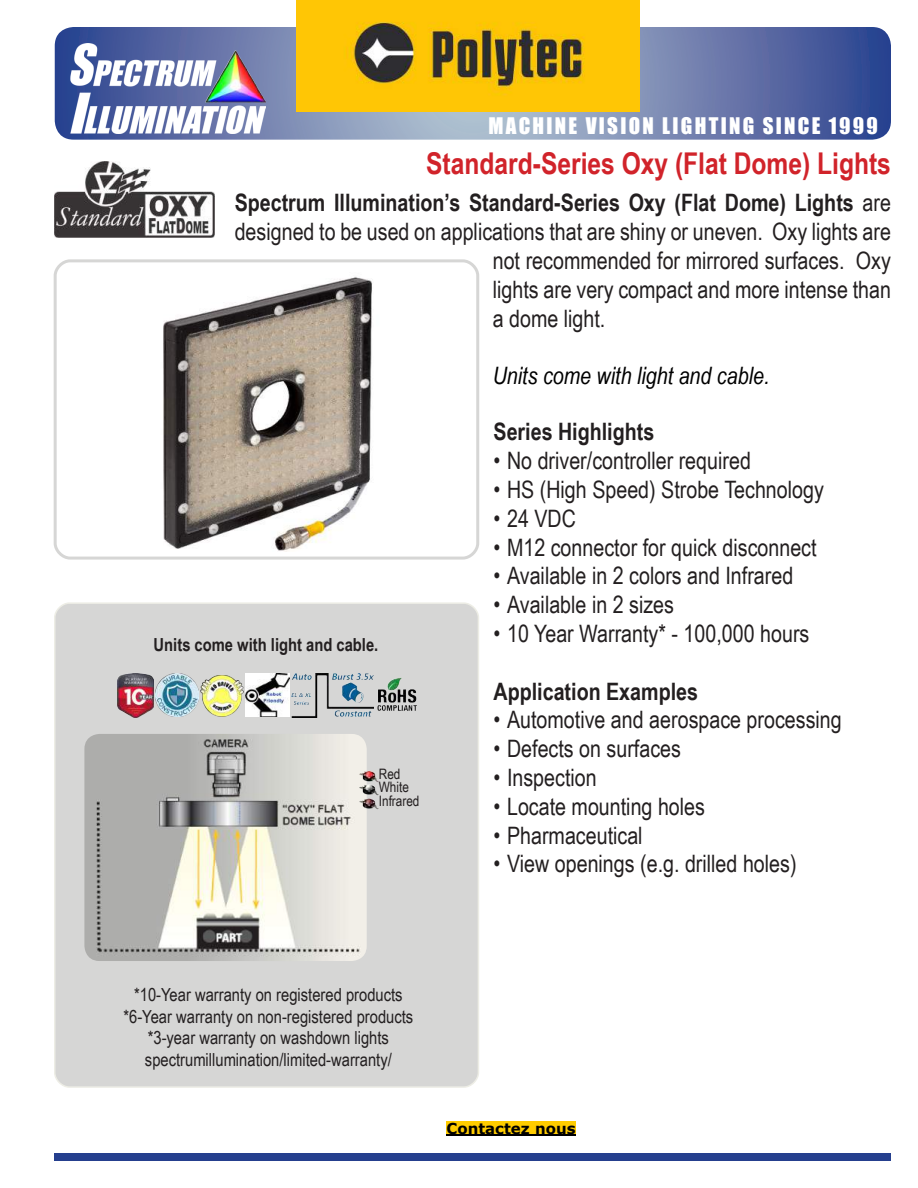
<style>
.page{position:relative;width:918px;height:1188px;background:#fff}
.page>*{position:absolute;margin:0;border:0;box-sizing:border-box;transform-origin:0 0}
.t1{font:700 30px "Arial Narrow";color:#d1232a}
.t2{font:24px "Arial Narrow";color:#231f20}
.t3{font:700 24px "Arial Narrow";color:#231f20}
.t4{font:italic 24px "Arial Narrow";color:#000}
.t5{font:21px "Impact";letter-spacing:.11em;color:#fff}
.t6{font:18px/21.6px "Arial Narrow";color:#231f20;text-align:center}
.t7{font:700 18px "Arial Narrow";color:#231f20}
.t8{font:700 15px "Verdana";color:#000}
.t9{font:14.4px/13.5px "Arial Narrow";color:#231f20}
.s1{font-weight:400}
</style>
<div class="page">
<div style="left:55px;top:603px;width:423px;height:484px;background:#d6d6d5;border-radius:15px"></div>
<div style="left:54px;top:602px;width:425px;height:486px;border:2px solid #edede5;border-radius:15px"></div>
<div style="left:54px;top:1153px;width:837px;height:8px;background:#253f8e"></div>
<img style="left:55px;top:162px;width:159px;height:75px">
<img style="left:84px;top:734px;width:283px;height:227px">
<img style="left:163px;top:277px;width:209px;height:275px">
<div style="left:54px;top:259px;width:425px;height:301px;border:3px solid #d6d6d5;border-radius:15px"></div>
<svg style="left:55px;top:27px;width:836px;height:113px;background:#6a7aaa"></svg>
<img style="left:68px;top:44px;width:197px;height:90px">
<img style="left:346px;top:787px;width:30px;height:3px">
<img style="left:346px;top:790px;width:33px;height:24px">
<img style="left:346px;top:763px;width:33px;height:24px">
<img style="left:155px;top:674px;width:44px;height:43px">
<img style="left:291px;top:673px;width:82px;height:44px">
<img style="left:246px;top:674px;width:43px;height:43px">
<img style="left:118px;top:674px;width:35px;height:44px">
<img style="left:377px;top:678px;width:40px;height:33px">
<img style="left:201px;top:675px;width:43px;height:41px">
<div style="left:447px;top:1121px;width:129px;height:15px;background:#fc0"></div>
<hr style="left:447px;top:1134px;width:129px;height:1px;background:#000">
<img style="left:296px;top:0;width:344px;height:111px">
<p class="t5" style="left:488px;top:112px;width:391px">MACHINE VISION LIGHTING SINCE 1999</p>
<p class="t1" style="left:426px;top:146px;width:466px">Standard-Series Oxy (Flat Dome) Lights</p>
<p class="t3" style="left:235px;top:189px;width:658px">Spectrum Illumination’s Standard-Series Oxy (Flat Dome) Lights <span class="s1">are</span></p>
<p class="t2" style="left:235px;top:218px;width:658px">designed to be used on applications that are shiny or uneven. Oxy lights are</p>
<p class="t2" style="left:493px;top:247px;width:400px">not recommended for mirrored surfaces. Oxy</p>
<p class="t2" style="left:493px;top:276px;width:400px">lights are very compact and more intense than</p>
<p class="t2" style="left:493px;top:305px;width:114px">a dome light.</p>
<p class="t4" style="left:493px;top:362px;width:278px">Units come with light and cable.</p>
<p class="t7" style="left:154px;top:634px;width:226px">Units come with light and cable.</p>
<p class="t9" style="left:379px;top:767px;width:42px">Red<br>White<br>Infrared</p>
<p class="t3" style="left:494px;top:418px;width:162px">Series Highlights</p>
<p class="t2" style="left:494px;top:447px;width:259px">• No driver/controller required</p>
<p class="t2" style="left:494px;top:476px;width:332px">• HS (High Speed) Strobe Technology</p>
<p class="t2" style="left:494px;top:505px;width:84px">• 24 VDC</p>
<p class="t2" style="left:494px;top:534px;width:325px">• M12 connector for quick disconnect</p>
<p class="t2" style="left:494px;top:562px;width:301px">• Available in 2 colors and Infrared</p>
<p class="t2" style="left:494px;top:591px;width:182px">• Available in 2 sizes</p>
<p class="t2" style="left:494px;top:620px;width:317px">• 10 Year Warranty* - 100,000 hours</p>
<p class="t3" style="left:494px;top:677px;width:206px">Application Examples</p>
<p class="t2" style="left:494px;top:706px;width:350px">• Automotive and aerospace processing</p>
<p class="t2" style="left:494px;top:735px;width:189px">• Defects on surfaces</p>
<p class="t2" style="left:494px;top:764px;width:105px">• Inspection</p>
<p class="t2" style="left:494px;top:793px;width:213px">• Locate mounting holes</p>
<p class="t2" style="left:494px;top:822px;width:151px">• Pharmaceutical</p>
<p class="t2" style="left:494px;top:850px;width:305px">• View openings (e.g. drilled holes)</p>
<p class="t6" style="left:123px;top:984px;width:291px">*10-Year warranty on registered products *6-Year warranty on non-registered products *3-year warranty on washdown lights spectrumillumination/limited-warranty/</p>
<p class="t8" style="left:447px;top:1118px;width:131px">Contactez nous</p>
</div>
